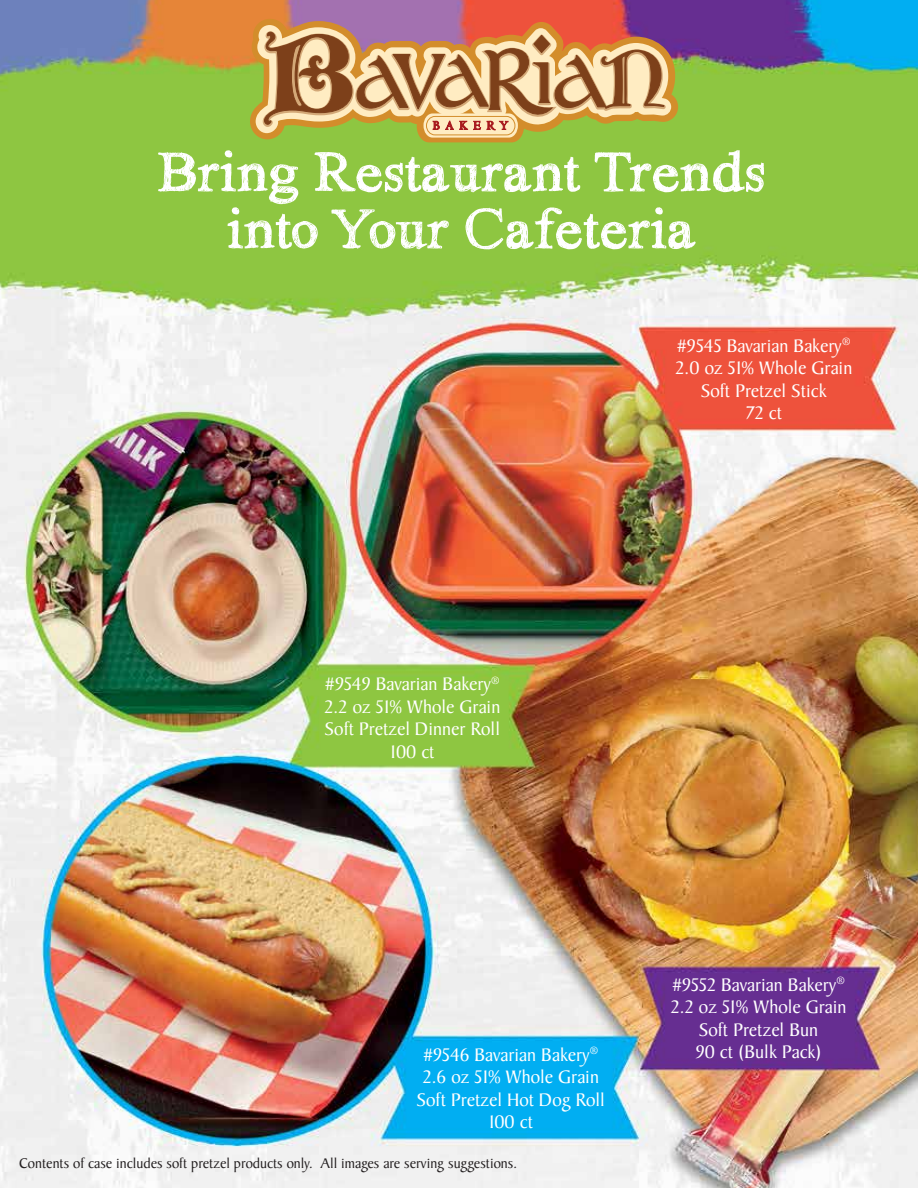
<style>
.page{position:relative;width:918px;height:1188px;background:#fff}
.page>*{position:absolute;margin:0;border:0;box-sizing:border-box;transform-origin:0 0}
.t1{font:59.7px/57px "Hand TIMES";color:#fff;text-align:center}
.t2{font:19.5px/22.5px "Baker Signet";color:#fff;text-align:center}
.t3{font:15px "Baker Signet";color:#231f20}
</style>
<div class="page">
<img style="left:0;top:0;width:918px;height:1188px">
<svg style="left:250px;top:19px;width:428px;height:123px;background:#ac9a4d"></svg>
<svg style="left:261px;top:0;width:407px;height:154px;background:#c09869"></svg>
<h1 class="t1" style="left:157px;top:143px;width:610px">Bring Restaurant Trends into Your Cafeteria</h1>
<p class="t2" style="left:325px;top:673px;width:177px">#9549 Bavarian Bakery<sup>®<br></sup>2.2 oz 51% Whole Grain<br>Soft Pretzel Dinner Roll<br>100 ct</p>
<p class="t2" style="left:675px;top:335px;width:178px">#9545 Bavarian Bakery<sup>®<br></sup>2.0 oz 51% Whole Grain<br>Soft Pretzel Stick<br>72 ct</p>
<p class="t2" style="left:671px;top:974px;width:177px">#9552 Bavarian Bakery<sup>®<br></sup>2.2 oz 51% Whole Grain<br>Soft Pretzel Bun</p>
<p class="t2" style="left:423px;top:1044px;width:177px">#9546 Bavarian Bakery<sup>®</sup></p>
<p class="t2" style="left:696px;top:1042px;width:128px">90 ct (Bulk Pack)</p>
<p class="t2" style="left:417px;top:1067px;width:190px">2.6 oz 51% Whole Grain<br>Soft Pretzel Hot Dog Roll<br>100 ct</p>
<p class="t3" style="left:19px;top:1156px;width:500px">Contents of case includes soft pretzel products only. All images are serving suggestions.</p>
</div>
